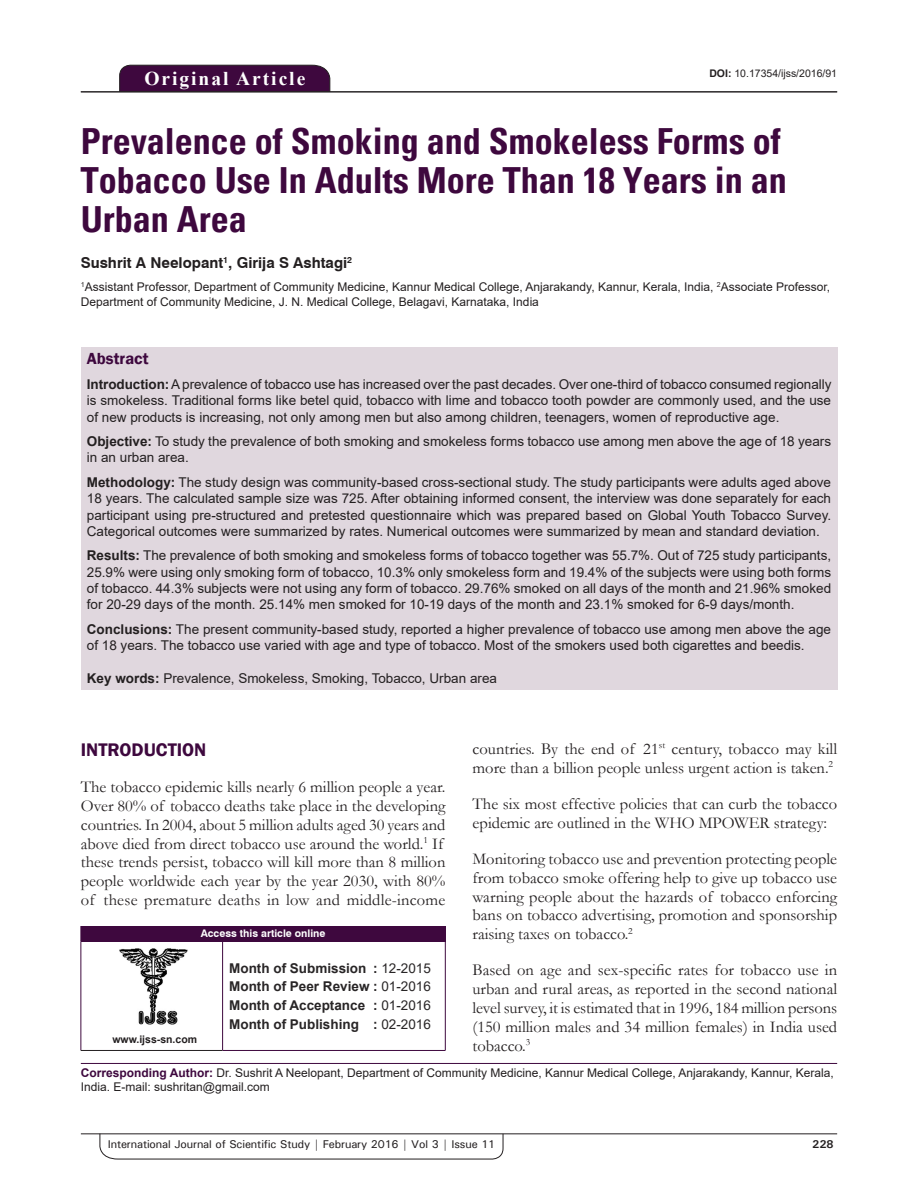
<style>
.page{position:relative;width:918px;height:1188px;background:#fff}
.page>*{position:absolute;margin:0;border:0;box-sizing:border-box;transform-origin:0 0}
.AT{font:700 condensed 36px/39px "Univers";color:#3e083e}
.AH{font:700 19.5px "Times New Roman";letter-spacing:.1em;color:#fff}
.t1{font:600 18.75px "Franklin Gothic";color:#3e083e}
.TX{font:16.5px/18.9px "Garamond";color:#231f20}
.ABSH{font:600 16.5px "Franklin Gothic";color:#3e083e}
.AU{font:700 15px "Swiss 721 BT";color:#231f20}
.ABS{font:13.5px/16.2px "Arial";color:#231f20;text-align:justify}
.HIS{font:700 13.5px/18.8px "Arial";color:#282526;text-align:justify}
.KWD{font:13.5px "Arial";color:#231f20}
.AFF{font:12px/14.4px "Arial";color:#231f20}
.ADD{font:12px/14.4px "Arial";color:#231f20}
.RF{font:500 11.25px "Univers";letter-spacing:-.01em;color:#231f20}
.t2{font:700 11.25px "Univers";color:#231f20}
.DOI{font:10.5px "Arial";color:#231f20}
.AAO{font:700 10.5px "Swiss 721 BT";color:#fff}
.Web{font:700 10.5px "Arial";color:#231f20}
.s1{font-weight:700}
.s2{font-weight:400}
.s3{font-weight:700;color:#3e083e}
</style>
<div class="page">
<hr style="left:81px;top:1134px;width:756px;height:1px;background:#231f20">
<svg style="left:100px;top:1133px;width:403px;height:26px"></svg>
<div style="left:119px;top:65px;width:211px;height:26px;background:#3e083e"></div>
<hr style="left:81px;top:91px;width:756px;height:1px;background:#231f20">
<div style="left:81px;top:347px;width:756px;height:342px;background:#e0d7de"></div>
<img style="left:119px;top:948px;width:69px;height:76px">
<div style="left:81px;top:926px;width:364px;height:15px;background:#3e083e"></div>
<svg style="left:445px;top:926px;width:1px;height:15px"></svg>
<hr style="left:81px;top:941px;width:142px;height:1px;background:#3e083e">
<hr style="left:81px;top:941px;width:1px;height:109px;background:#3e083e">
<hr style="left:81px;top:1050px;width:142px;height:1px;background:#231f20">
<hr style="left:223px;top:941px;width:223px;height:1px;background:#3e083e">
<hr style="left:222px;top:941px;width:1px;height:109px;background:#3e083e">
<hr style="left:445px;top:941px;width:1px;height:109px;background:#3e083e">
<hr style="left:223px;top:1050px;width:223px;height:1px;background:#3e083e">
<hr style="left:81px;top:1063px;width:756px;height:1px;background:#3e083e">
<p class="AH" style="left:144px;top:64px;width:162px">Original Article</p>
<p class="DOI" style="left:709px;top:66px;width:129px"><span class="s1">DOI:</span> 10.17354/ijss/2016/91</p>
<p class="AT" style="left:81px;top:122px;width:707px">Prevalence of Smoking and Smokeless Forms of<br>Tobacco Use In Adults More Than 18 Years in an<br>Urban Area</p>
<p class="AU" style="left:81px;top:254px;width:273px">Sushrit A Neelopant<sup>1</sup>, Girija S Ashtagi<sup>2</sup></p>
<p class="AFF" style="left:81px;top:280px;width:751px"><sup>1</sup>Assistant Professor, Department of Community Medicine, Kannur Medical College, Anjarakandy, Kannur, Kerala, India, <sup>2</sup>Associate Professor,<br>Department of Community Medicine, J. N. Medical College, Belagavi, Karnataka, India</p>
<p class="ABSH" style="left:87px;top:349px;width:63px">Abstract</p>
<p class="ABS" style="left:87px;top:376px;width:746px"><span class="s1">Introduction:</span> A prevalence of tobacco use has increased over the past decades. Over one-third of tobacco consumed regionally is smokeless. Traditional forms like betel quid, tobacco with lime and tobacco tooth powder are commonly used, and the use of new products is increasing, not only among men but also among children, teenagers, women of reproductive age.</p>
<p class="ABS" style="left:87px;top:433px;width:746px"><span class="s1">Objective:</span> To study the prevalence of both smoking and smokeless forms tobacco use among men above the age of 18 years in an urban area.</p>
<p class="ABS" style="left:87px;top:474px;width:746px"><span class="s1">Methodology:</span> The study design was community-based cross-sectional study. The study participants were adults aged above 18 years. The calculated sample size was 725. After obtaining informed consent, the interview was done separately for each participant using pre-structured and pretested questionnaire which was prepared based on Global Youth Tobacco Survey.<br>Categorical outcomes were summarized by rates. Numerical outcomes were summarized by mean and standard deviation.</p>
<p class="ABS" style="left:87px;top:548px;width:746px"><span class="s1">Results:</span> The prevalence of both smoking and smokeless forms of tobacco together was 55.7%. Out of 725 study participants, 25.9% were using only smoking form of tobacco, 10.3% only smokeless form and 19.4% of the subjects were using both forms of tobacco. 44.3% subjects were not using any form of tobacco. 29.76% smoked on all days of the month and 21.96% smoked for 20-29 days of the month. 25.14% men smoked for 10-19 days of the month and 23.1% smoked for 6-9 days/month.</p>
<p class="ABS" style="left:87px;top:621px;width:746px"><span class="s1">Conclusions:</span> The present community-based study, reported a higher prevalence of tobacco use among men above the age of 18 years. The tobacco use varied with age and type of tobacco. Most of the smokers used both cigarettes and beedis.</p>
<p class="KWD" style="left:87px;top:669px;width:412px"><span class="s1">Key words:</span> Prevalence, Smokeless, Smoking, Tobacco, Urban area</p>
<p class="TX" style="left:473px;top:739px;width:366px">countries. By the end of 21<sup>st</sup> century, tobacco may kill more than a billion people unless urgent action is taken.<sup>2</sup></p>
<p class="TX" style="left:473px;top:794px;width:366px">The six most effective policies that can curb the tobacco epidemic are outlined in the WHO MPOWER strategy:</p>
<p class="TX" style="left:473px;top:849px;width:366px;text-align:justify">Monitoring tobacco use and prevention protecting people from tobacco smoke offering help to give up tobacco use warning people about the hazards of tobacco enforcing bans on tobacco advertising, promotion and sponsorship raising taxes on tobacco.<sup>2</sup></p>
<p class="TX" style="left:473px;top:960px;width:366px;text-align:justify">Based on age and sex-specific rates for tobacco use in urban and rural areas, as reported in the second national level survey, it is estimated that in 1996, 184 million persons (150 million males and 34 million females) in India used tobacco.<sup>3</sup></p>
<h1 class="t1" style="left:81px;top:738px;width:127px">INTRODUCTION</h1>
<p class="TX" style="left:81px;top:777px;width:366px">The tobacco epidemic kills nearly 6 million people a year.<br>Over 80% of tobacco deaths take place in the developing countries. In 2004, about 5 million adults aged 30 years and above died from direct tobacco use around the world.<sup>1</sup> If these trends persist, tobacco will kill more than 8 million people worldwide each year by the year 2030, with 80% of these premature deaths in low and middle-income</p>
<p class="AAO" style="left:201px;top:927px;width:126px">Access this article online</p>
<p class="HIS" style="left:229px;top:959px;width:203px">Month of Submission : <span class="s2">12-2015<br></span>Month of Peer Review : <span class="s2">01-2016<br></span>Month of Acceptance : <span class="s2">01-2016<br></span>Month of Publishing : <span class="s2">02-2016</span></p>
<p class="ADD" style="left:81px;top:1065px;width:754px"><span class="s3">Corresponding Author:</span> Dr. Sushrit A Neelopant, Department of Community Medicine, Kannur Medical College, Anjarakandy, Kannur, Kerala,<br>India. E-mail: sushritan@gmail.com</p>
<p class="Web" style="left:112px;top:1031px;width:86px">www.ijss-sn.com</p>
<p class="RF" style="left:108px;top:1137px;width:389px">International Journal of Scientific Study | February 2016 | Vol 3 | Issue 11</p>
<p class="t2" style="left:812px;top:1137px;width:23px">228</p>
</div>
